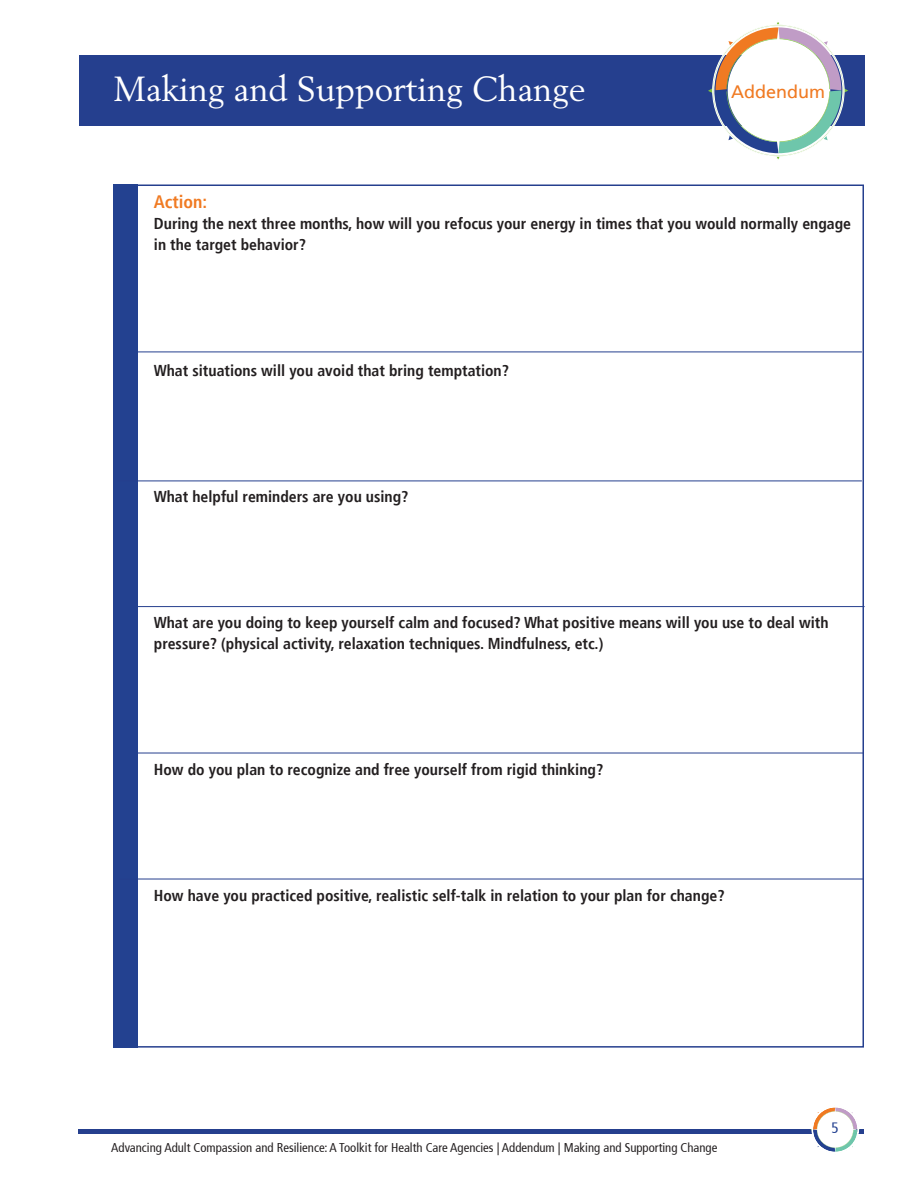
<style>
.page{position:relative;width:918px;height:1188px;background:#fff}
.page>*{position:absolute;margin:0;border:0;box-sizing:border-box;transform-origin:0 0}
.t1{font:34.5px "Berling";letter-spacing:-.005em;color:#fff}
.t2{font:18px "Frutiger";color:#f07a22}
.t3{font:700 condensed 18px "Frutiger";color:#f07a22}
.t4{font:700 condensed 15.75px/21px "Frutiger";color:#231f20}
.t5{font:condensed 15px "Frutiger";color:#234190}
.t6{font:condensed 12.75px "Frutiger";color:#231f20}
</style>
<div class="page">
<hr style="left:79px;top:1130px;width:785px;height:4px;background:#253f8e">
<div style="left:79px;top:56px;width:786px;height:70px;background:#253f8e"></div>
<svg style="left:708px;top:22px;width:140px;height:138px"></svg>
<svg style="left:810px;top:1107px;width:50px;height:45px"></svg>
<hr style="left:118px;top:352px;width:744px;height:1px;background:#253f8e">
<hr style="left:121px;top:606px;width:744px;height:1px;background:#253f8e">
<hr style="left:119px;top:753px;width:744px;height:1px;background:#253f8e">
<div style="left:113px;top:184px;width:24px;height:864px;background:#234190"></div>
<hr style="left:119px;top:879px;width:744px;height:1px;background:#253f8e">
<hr style="left:118px;top:481px;width:744px;height:1px;background:#253f8e">
<p class="t1" style="left:113px;top:68px;width:473px">Making and Supporting Change</p>
<p class="t2" style="left:731px;top:83px;width:95px">Addendum</p>
<p class="t3" style="left:154px;top:194px;width:55px">Action:</p>
<p class="t4" style="left:154px;top:215px;width:699px">During the next three months, how will you refocus your energy in times that you would normally engage in the target behavior?</p>
<p class="t4" style="left:154px;top:362px;width:357px">What situations will you avoid that bring temptation?</p>
<p class="t4" style="left:154px;top:488px;width:256px">What helpful reminders are you using?</p>
<p class="t4" style="left:154px;top:614px;width:676px">What are you doing to keep yourself calm and focused? What positive means will you use to deal with pressure? (physical activity, relaxation techniques. Mindfulness, etc.)</p>
<p class="t4" style="left:154px;top:761px;width:451px">How do you plan to recognize and free yourself from rigid thinking?</p>
<p class="t4" style="left:154px;top:887px;width:572px">How have you practiced positive, realistic self-talk in relation to your plan for change?</p>
<p class="t6" style="left:111px;top:1142px;width:608px">Advancing Adult Compassion and Resilience: A Toolkit for Health Care Agencies | Addendum | Making and Supporting Change</p>
<p class="t5" style="left:832px;top:1122px;width:9px">5</p>
</div>
